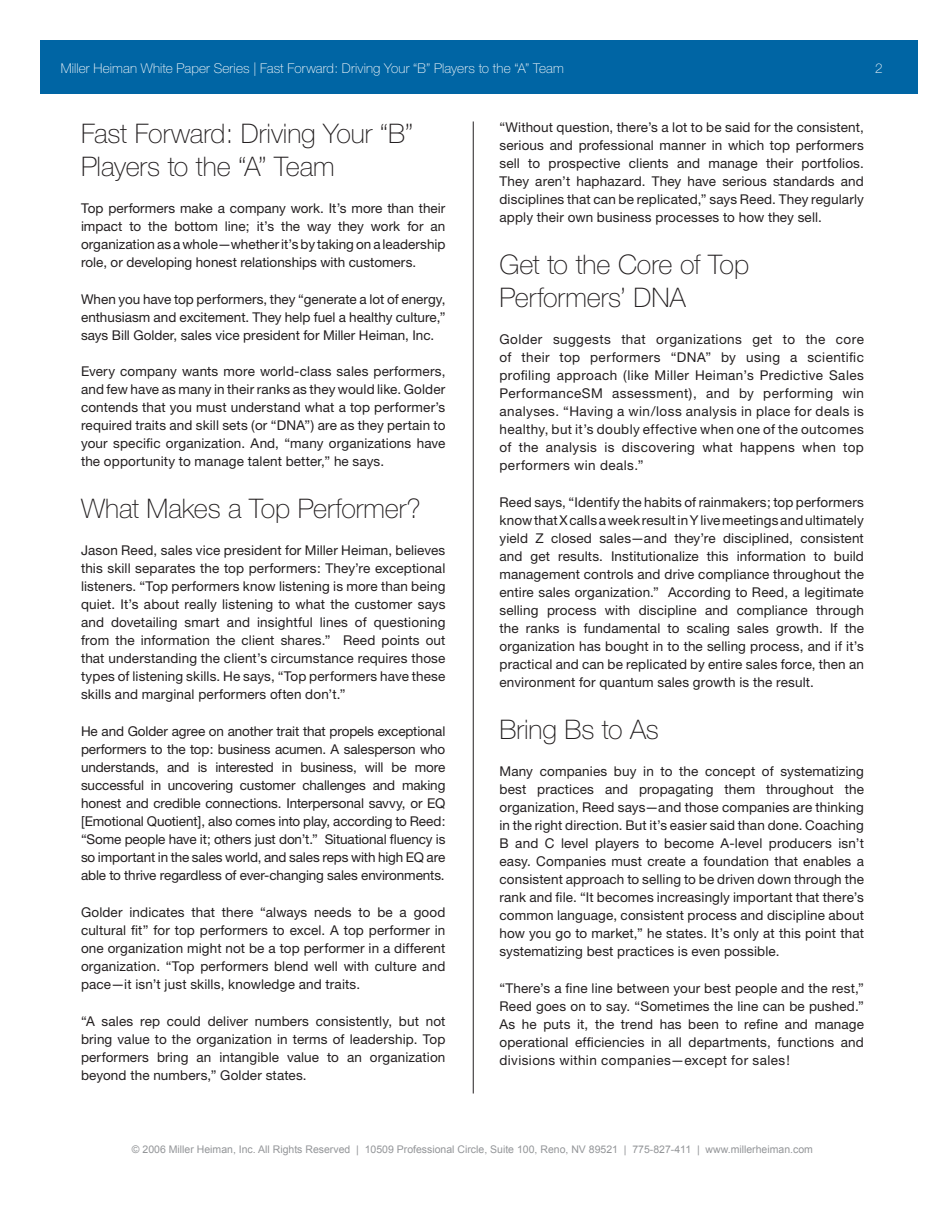
<style>
.page{position:relative;width:945px;height:1215px;background:#fff}
.page>*{position:absolute;margin:0;border:0;box-sizing:border-box;transform-origin:0 0}
.Section{font:100 27px/33px "Helvetica Neue";letter-spacing:-.005em;color:#231f20}
.Main{font:13.5px/18px "Helvetica Neue";letter-spacing:.01em;color:#231f20;text-align:justify}
.Section-2{font:100 13.5px "Helvetica Neue";letter-spacing:.01em;color:#fff}
.t1{font:10.5px "Arial";color:#939598}
</style>
<div class="page">
<div style="left:40px;top:40px;width:878px;height:54px;background:#0065a4"></div>
<hr style="left:473px;top:122px;width:1px;height:972px;background:#231f20">
<p class="Section-2" style="left:61px;top:60px;width:505px">Miller Heiman White Paper Series | Fast Forward: Driving Your “B” Players to the “A” Team</p>
<p class="Section" style="left:81px;top:117px;width:334px">Fast Forward: Driving Your “B”<br>Players to the “A” Team</p>
<p class="Main" style="left:81px;top:199px;width:366px">Top performers make a company work. It’s more than their impact to the bottom line; it’s the way they work for an organization as a whole—whether it’s by taking on a leadership role, or developing honest relationships with customers.</p>
<p class="Main" style="left:81px;top:290px;width:366px">When you have top performers, they “generate a lot of energy, enthusiasm and excitement. They help fuel a healthy culture,” says Bill Golder, sales vice president for Miller Heiman, Inc.</p>
<p class="Main" style="left:81px;top:362px;width:366px">Every company wants more world-class sales performers, and few have as many in their ranks as they would like. Golder contends that you must understand what a top performer’s required traits and skill sets (or “DNA”) are as they pertain to your specific organization. And, “many organizations have the opportunity to manage talent better,” he says.</p>
<p class="Section" style="left:81px;top:492px;width:341px">What Makes a Top Performer?</p>
<p class="Main" style="left:81px;top:541px;width:366px">Jason Reed, sales vice president for Miller Heiman, believes this skill separates the top performers: They’re exceptional listeners. “Top performers know listening is more than being quiet. It’s about really listening to what the customer says and dovetailing smart and insightful lines of questioning from the information the client shares.” Reed points out that understanding the client’s circumstance requires those types of listening skills. He says, “Top performers have these skills and marginal performers often don’t.”</p>
<p class="Main" style="left:81px;top:722px;width:366px">He and Golder agree on another trait that propels exceptional performers to the top: business acumen. A salesperson who understands, and is interested in business, will be more successful in uncovering customer challenges and making honest and credible connections. Interpersonal savvy, or EQ [Emotional Quotient], also comes into play, according to Reed: “Some people have it; others just don’t.” Situational fluency is so important in the sales world, and sales reps with high EQ are able to thrive regardless of ever-changing sales environments.</p>
<p class="Main" style="left:81px;top:903px;width:366px">Golder indicates that there “always needs to be a good cultural fit” for top performers to excel. A top performer in one organization might not be a top performer in a different organization. “Top performers blend well with culture and pace—it isn’t just skills, knowledge and traits.</p>
<p class="Main" style="left:81px;top:1012px;width:366px">“A sales rep could deliver numbers consistently, but not bring value to the organization in terms of leadership. Top performers bring an intangible value to an organization beyond the numbers,” Golder states.</p>
<p class="Main" style="left:500px;top:118px;width:366px">“Without question, there’s a lot to be said for the consistent, serious and professional manner in which top performers sell to prospective clients and manage their portfolios.<br>They aren’t haphazard. They have serious standards and disciplines that can be replicated,” says Reed. They regularly apply their own business processes to how they sell.</p>
<p class="Section" style="left:500px;top:248px;width:251px">Get to the Core of Top<br>Performers’ DNA</p>
<p class="Main" style="left:500px;top:330px;width:366px">Golder suggests that organizations get to the core of their top performers “DNA” by using a scientific profiling approach (like Miller Heiman’s Predictive Sales PerformanceSM assessment), and by performing win analyses. “Having a win/loss analysis in place for deals is healthy, but it’s doubly effective when one of the outcomes of the analysis is discovering what happens when top performers win deals.”</p>
<p class="Main" style="left:500px;top:493px;width:366px">Reed says, “Identify the habits of rainmakers; top performers know that X calls a week result in Y live meetings and ultimately yield Z closed sales—and they’re disciplined, consistent and get results. Institutionalize this information to build management controls and drive compliance throughout the entire sales organization.” According to Reed, a legitimate selling process with discipline and compliance through the ranks is fundamental to scaling sales growth. If the organization has bought in to the selling process, and if it’s practical and can be replicated by entire sales force, then an environment for quantum sales growth is the result.</p>
<p class="Section" style="left:500px;top:713px;width:161px">Bring Bs to As</p>
<p class="Main" style="left:500px;top:762px;width:366px">Many companies buy in to the concept of systematizing best practices and propagating them throughout the organization, Reed says—and those companies are thinking in the right direction. But it’s easier said than done. Coaching B and C level players to become A-level producers isn’t easy. Companies must create a foundation that enables a consistent approach to selling to be driven down through the rank and file. “It becomes increasingly important that there’s common language, consistent process and discipline about how you go to market,” he states. It’s only at this point that systematizing best practices is even possible.</p>
<p class="Main" style="left:500px;top:979px;width:366px">“There’s a fine line between your best people and the rest,” Reed goes on to say. “Sometimes the line can be pushed.” As he puts it, the trend has been to refine and manage operational efficiencies in all departments, functions and divisions within companies—except for sales!</p>
<p class="t1" style="left:132px;top:1143px;width:683px">© 2006 Miller Heiman, Inc. All Rights Reserved | 10509 Professional Circle, Suite 100, Reno, NV 89521 | 775-827-411 | www.millerheiman.com</p>
</div>
